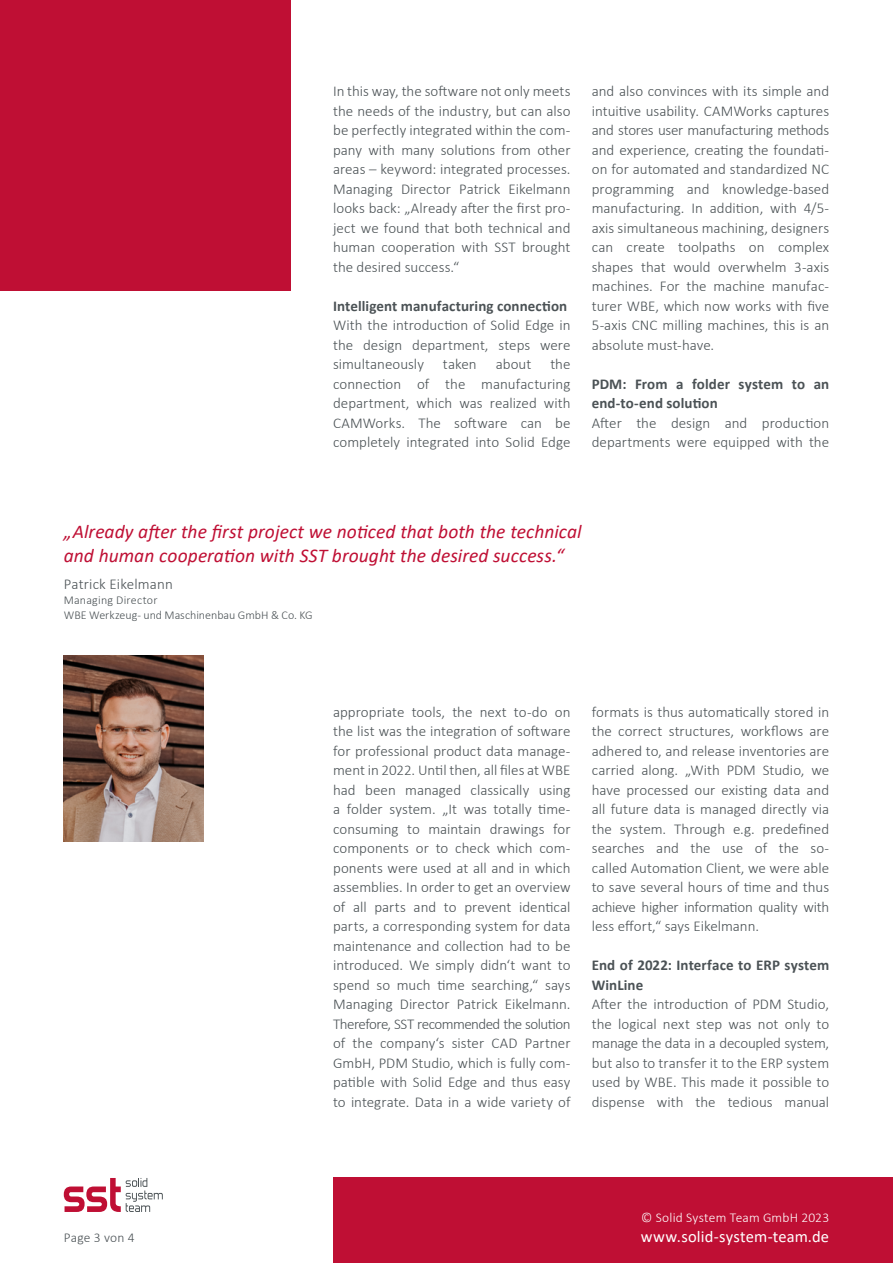
<style>
.page{position:relative;width:893px;height:1263px;background:#fff}
.page>*{position:absolute;margin:0;border:0;box-sizing:border-box;transform-origin:0 0}
.t1{font:italic 19.5px/24px "Calibri";letter-spacing:.005em;color:#bf0f34}
.t2{font:16.5px "Calibri";letter-spacing:.01em;color:#fff}
.t3{font:300 15px/19.5px "Calibri";color:#4b5255;text-align:justify}
.t4{font:700 15px/19.5px "Calibri";letter-spacing:.005em;color:#4b5255}
.t5{font:300 13.5px "Calibri";letter-spacing:.015em;color:#fff}
.t6{font:300 13.5px "Calibri";letter-spacing:.015em;color:#4b5255}
.t7{font:300 12px/15px "Calibri";color:#4b5255}
</style>
<div class="page">
<div style="left:0;top:0;width:291px;height:291px;background:#bf0f34"></div>
<div style="left:333px;top:1178px;width:560px;height:85px;background:#bf0f34"></div>
<svg style="left:64px;top:1178px;width:99px;height:34px"></svg>
<img style="left:64px;top:656px;width:139px;height:186px">
<p class="t3" style="left:333px;top:81px;width:239px">In this way, the software not only meets the needs of the industry, but can also be perfectly integrated within the com&shy;pany with many solutions from other areas – keyword: integrated processes.<br>Managing Director Patrick Eikelmann looks back: „Already after the first pro&shy;ject we found that both technical and human cooperation with SST brought the desired success.“</p>
<p class="t4" style="left:333px;top:296px;width:236px">Intelligent manufacturing connection</p>
<p class="t3" style="left:333px;top:315px;width:239px">With the introduction of Solid Edge in the design department, steps were simultaneously</p>
<p class="t3" style="left:333px;top:354px;width:239px;text-indent:217px">the connection of the manufacturing department, which was realized with CAMWorks. The software can be completely integrated into Solid Edge</p>
<p class="t3" style="left:443px;top:354px;width:35px">taken</p>
<p class="t3" style="left:496px;top:354px;width:37px">about</p>
<p class="t3" style="left:592px;top:81px;width:239px">and also convinces with its simple and intuitive usability. CAMWorks captures and stores user manufacturing methods and experience, creating the foundati&shy;on for automated and standardized NC programming and knowledge-based manufacturing. In addition, with 4/5- axis simultaneous machining, designers can create toolpaths on complex shapes that would overwhelm 3-axis machines. For the machine manufac&shy;turer WBE, which now works with five 5-axis CNC milling machines, this is an absolute must-have.</p>
<p class="t4" style="left:592px;top:374px;width:239px">PDM: From a folder system to an end-to-end solution</p>
<p class="t3" style="left:592px;top:413px;width:239px">After the design and production departments were equipped with the</p>
<h1 class="t1" style="left:64px;top:518px;width:519px">„Already after the first project we noticed that both the technical and human cooperation with SST brought the desired success.“</h1>
<p class="t3" style="left:64px;top:574px;width:111px">Patrick Eikelmann</p>
<p class="t7" style="left:64px;top:592px;width:251px">Managing Director<br>WBE Werkzeug- und Maschinenbau GmbH &amp; Co. KG</p>
<p class="t3" style="left:333px;top:702px;width:239px">appropriate tools, the next to-do on the list was the integration of software for professional product data manage&shy;ment in 2022. Until then, all files at WBE had been managed classically using a folder system. „It was totally time&shy;consuming to maintain drawings for components or to check which com&shy;ponents were used at all and in which assemblies. In order to get an overview of all parts and to prevent identical parts, a corresponding system for data maintenance and collection had to be introduced. We simply didn‘t want to spend so much time searching,“ says Managing Director Patrick Eikelmann.<br>Therefore, SST recommended the solution of the company‘s sister CAD Partner GmbH, PDM Studio, which is fully com&shy;patible with Solid Edge and thus easy to integrate. Data in a wide variety of</p>
<p class="t3" style="left:592px;top:702px;width:239px">formats is thus automatically stored in the correct structures, workflows are adhered to, and release inventories are carried along. „With PDM Studio, we have processed our existing data and all future data is managed directly via the system. Through e.g. predefined searches and the use of the so&shy;called Automation Client, we were able to save several hours of time and thus achieve higher information quality with less effort,“ says Eikelmann.</p>
<p class="t4" style="left:592px;top:955px;width:239px">End of 2022: Interface to ERP system<br>WinLine</p>
<p class="t3" style="left:592px;top:994px;width:239px">After the introduction of PDM Studio, the logical next step was not only to manage the data in a decoupled system, but also to transfer it to the ERP system used by WBE. This made it possible to dispense with the tedious manual</p>
<p class="t5" style="left:641px;top:1209px;width:189px">© Solid System Team GmbH 2023</p>
<p class="t6" style="left:64px;top:1229px;width:72px">Page 3 von 4</p>
<p class="t2" style="left:641px;top:1225px;width:190px">www.solid-system-team.de</p>
</div>
